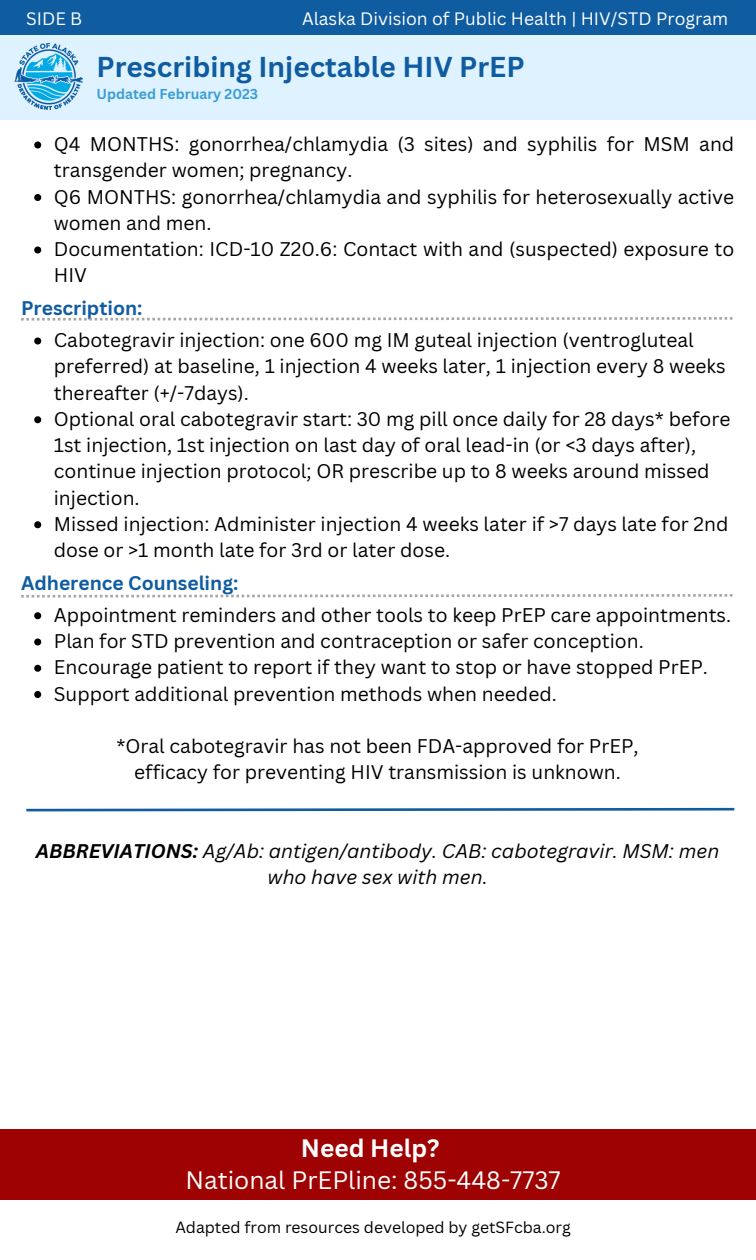
<style>
.page{position:relative;width:756px;height:1260px;background:#fff}
.page>*{position:absolute;margin:0;border:0;box-sizing:border-box;transform-origin:0 0}
.t1{font:700 28px "Canva Sans";color:#0f5ca1}
.t2{font:24.5px "Canva Sans";color:#fff}
.t3{font:700 24.5px "Canva Sans";color:#fff}
.t4{font:19.25px/26.2px "Canva Sans";color:#000}
.t5{font:italic 19.25px/26.2px "Canva Sans";color:#000;text-align:center}
.t6{font:700 19.25px "Canva Sans";color:#0f5ca1}
.t7{font:17.5px "Canva Sans";color:#fff}
.t8{font:15.75px "Canva Sans";color:#000}
.t9{font:700 14px "Canva Sans";color:#3b9dd6}
.s1{font-weight:700}
</style>
<div class="page">
<div style="left:0;top:0;width:756px;height:120px;background:#def2ff"></div>
<div style="left:0;top:0;width:756px;height:34px;background:#0f5ca1"></div>
<img style="left:14px;top:43px;width:69px;height:66px">
<svg style="left:34px;top:142px;width:7px;height:7px"></svg>
<svg style="left:34px;top:194px;width:7px;height:7px"></svg>
<svg style="left:34px;top:247px;width:7px;height:7px"></svg>
<svg style="left:34px;top:338px;width:7px;height:7px"></svg>
<svg style="left:34px;top:416px;width:7px;height:7px"></svg>
<svg style="left:34px;top:521px;width:7px;height:7px"></svg>
<svg style="left:34px;top:612px;width:7px;height:7px"></svg>
<svg style="left:34px;top:639px;width:7px;height:7px"></svg>
<svg style="left:34px;top:665px;width:7px;height:7px"></svg>
<svg style="left:34px;top:691px;width:7px;height:7px"></svg>
<div style="left:0;top:1129px;width:756px;height:71px;background:#9f0202"></div>
<svg style="left:21px;top:594px;width:711px;height:4px"></svg>
<hr style="left:26px;top:808px;width:708px;height:3px;background:#0f5ca1">
<svg style="left:21px;top:317px;width:711px;height:4px"></svg>
<p class="t7" style="left:26px;top:6px;width:58px">SIDE B</p>
<p class="t7" style="left:302px;top:6px;width:428px">Alaska Division of Public Health | HIV/STD Program</p>
<p class="t1" style="left:97px;top:47px;width:430px">Prescribing Injectable HIV PrEP</p>
<p class="t9" style="left:97px;top:85px;width:163px">Updated February 2023</p>
<p class="t4" style="left:54px;top:131px;width:682px">Q4 MONTHS: gonorrhea/chlamydia (3 sites) and syphilis for MSM and transgender women; pregnancy.</p>
<p class="t4" style="left:54px;top:183px;width:682px">Q6 MONTHS: gonorrhea/chlamydia and syphilis for heterosexually active women and men.</p>
<p class="t4" style="left:54px;top:236px;width:682px">Documentation: ICD-10 Z20.6: Contact with and (suspected) exposure to<br>HIV</p>
<p class="t6" style="left:21px;top:294px;width:123px">Prescription:</p>
<p class="t4" style="left:54px;top:327px;width:673px">Cabotegravir injection: one 600 mg IM guteal injection (ventrogluteal preferred) at baseline, 1 injection 4 weeks later, 1 injection every 8 weeks thereafter (+/-7days).</p>
<p class="t4" style="left:54px;top:405px;width:678px">Optional oral cabotegravir start: 30 mg pill once daily for 28 days* before 1st injection, 1st injection on last day of oral lead-in (or &lt;3 days after), continue injection protocol; OR prescribe up to 8 weeks around missed injection.</p>
<p class="t4" style="left:54px;top:510px;width:676px">Missed injection: Administer injection 4 weeks later if &gt;7 days late for 2nd dose or &gt;1 month late for 3rd or later dose.</p>
<p class="t6" style="left:21px;top:569px;width:219px">Adherence Counseling:</p>
<p class="t4" style="left:54px;top:601px;width:679px">Appointment reminders and other tools to keep PrEP care appointments.</p>
<p class="t4" style="left:54px;top:628px;width:591px">Plan for STD prevention and contraception or safer conception.</p>
<p class="t4" style="left:54px;top:654px;width:656px">Encourage patient to report if they want to stop or have stopped PrEP.</p>
<p class="t4" style="left:54px;top:680px;width:505px">Support additional prevention methods when needed.</p>
<p class="t4" style="left:116px;top:733px;width:524px">*Oral cabotegravir has not been FDA-approved for PrEP,</p>
<p class="t4" style="left:134px;top:759px;width:488px">efficacy for preventing HIV transmission is unknown.</p>
<p class="t5" style="left:36px;top:838px;width:685px"><span class="s1">ABBREVIATIONS:</span> Ag/Ab: antigen/antibody. CAB: cabotegravir. MSM: men who have sex with men.</p>
<p class="t3" style="left:301px;top:1131px;width:140px">Need Help?</p>
<p class="t2" style="left:185px;top:1163px;width:377px">National PrEPline: 855-448-7737</p>
<p class="t8" style="left:175px;top:1216px;width:397px">Adapted from resources developed by getSFcba.org</p>
</div>
